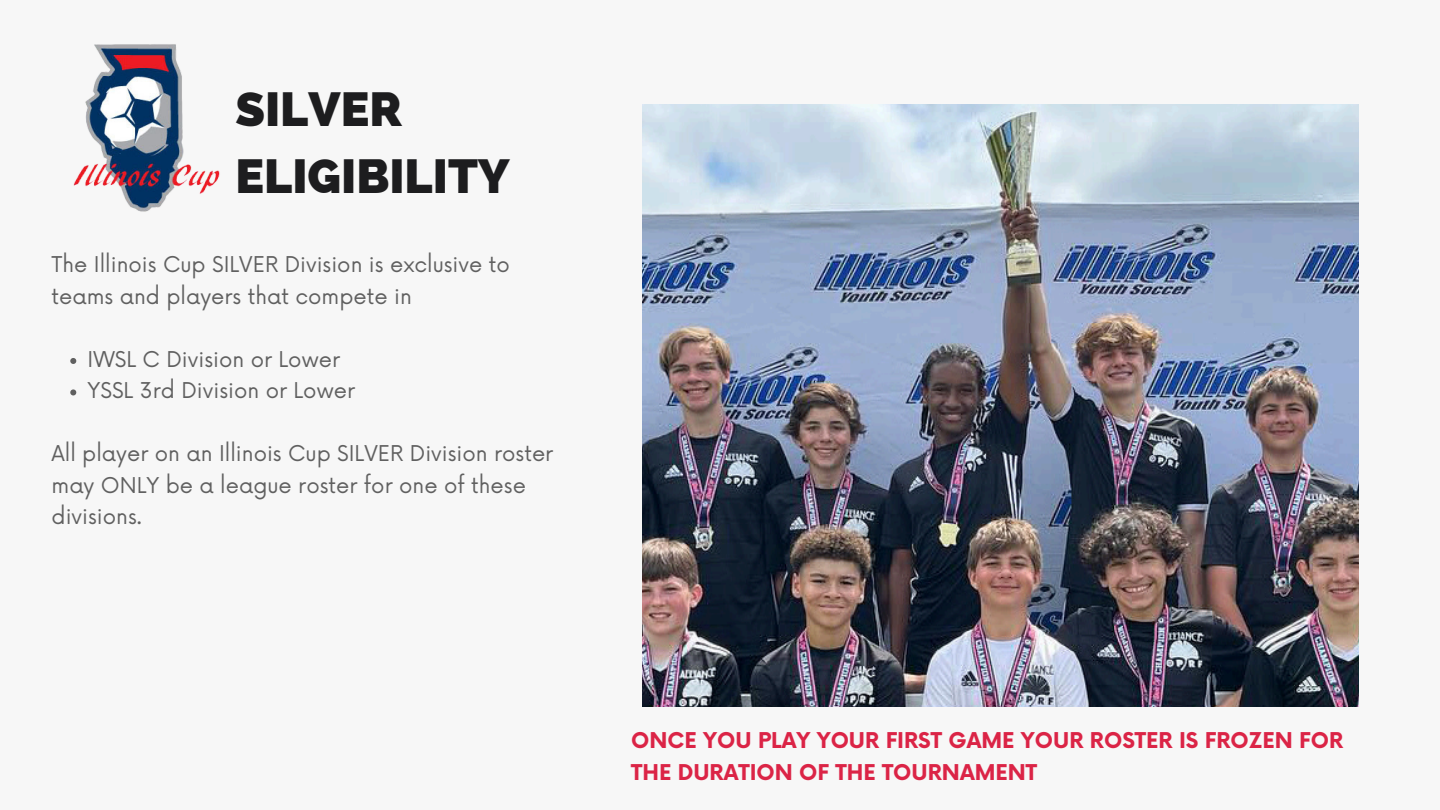
<style>
.page{position:relative;width:1440px;height:810px;background:#f7f7f7}
.page>*{position:absolute;margin:0;border:0;box-sizing:border-box;transform-origin:0 0}
.t1{font:800 48px/66.8px "Raleway";color:#1d1d1f}
.t2{font:21.2px/31.5px "Now";color:#606060}
.t3{font:700 21.2px/32.2px "Now";color:#db2446}
</style>
<div class="page">
<img style="left:642px;top:104px;width:717px;height:602px">
<svg style="left:70px;top:358px;width:6px;height:6px"></svg>
<svg style="left:70px;top:389px;width:6px;height:6px"></svg>
<img style="left:73px;top:44px;width:147px;height:168px">
<p class="t1" style="left:235px;top:76px;width:275px">SILVER<br>ELIGIBILITY</p>
<h1 class="t2" style="left:52px;top:250px;width:460px">The Illinois Cup SILVER Division is exclusive to teams and players that compete in</h1>
<p class="t2" style="left:88px;top:345px;width:254px">IWSL C Division or Lower</p>
<p class="t2" style="left:88px;top:376px;width:269px">YSSL 3rd Division or Lower</p>
<p class="t2" style="left:52px;top:439px;width:503px">All player on an Illinois Cup SILVER Division roster may ONLY be a league roster for one of these divisions.</p>
<p class="t3" style="left:631px;top:725px;width:714px">ONCE YOU PLAY YOUR FIRST GAME YOUR ROSTER IS FROZEN FOR<br>THE DURATION OF THE TOURNAMENT</p>
</div>
